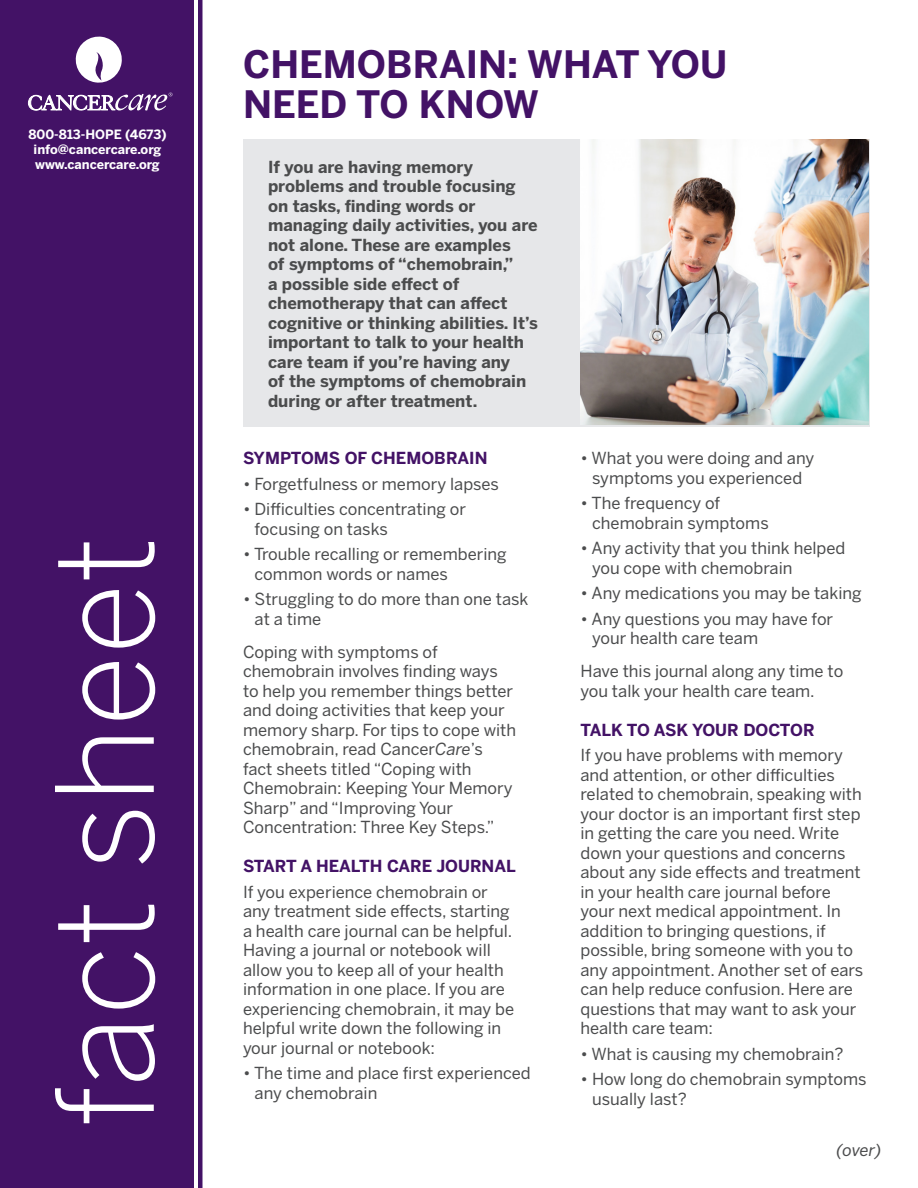
<style>
.page{position:relative;width:918px;height:1188px;background:#fff}
.page>*{position:absolute;margin:0;border:0;box-sizing:border-box;transform-origin:0 0}
.t1{font:300 133.5px "Benton Sans";color:#fff}
.t2{font:700 37.5px/40.5px "Benton Sans";color:#431266}
.Leadder{font:16.5px/19.5px "Benton Sans";color:#4b4c4d}
.Main_Intro{font:700 16.5px/19.5px "Benton Sans";color:#4b4c4d}
.Leadder-2{font:700 16.5px "Benton Sans";color:#431266}
.Leadder-3{font:italic 16.5px "Benton Sans";color:#4b4c4d}
.t3{font:700 12.75px "Benton Sans";color:#fff}
.s1{font-style:italic}
</style>
<div class="page">
<div style="left:0;top:0;width:193px;height:1188px;background:#431266"></div>
<hr style="left:198px;top:0;width:4px;height:1188px;background:#431266">
<div style="left:243px;top:140px;width:626px;height:287px;background:#e6e7e9"></div>
<svg style="left:75px;top:36px;width:47px;height:47px"></svg>
<svg style="left:28px;top:93px;width:144px;height:17px"></svg>
<img style="left:580px;top:140px;width:289px;height:284px">
<p class="t3" style="left:28px;top:127px;width:140px">800-813-HOPE (4673)</p>
<p class="t3" style="left:34px;top:142px;width:129px">info@cancercare.org</p>
<p class="t3" style="left:35px;top:157px;width:126px">www.cancercare.org</p>
<p class="t1" style="left:27px;top:1127px;width:592px;rotate:-90deg">fact sheet</p>
<p class="t2" style="left:243px;top:43px;width:486px">CHEMOBRAIN: WHAT YOU<br>NEED TO KNOW</p>
<p class="Main_Intro" style="left:268px;top:157px;width:271px">If you are having memory problems and trouble focusing on tasks, finding words or managing daily activities, you are not alone. These are examples<br>of symptoms of “chemobrain,”<br>a possible side effect of chemotherapy that can affect cognitive or thinking abilities. It’s important to talk to your health care team if you’re having any<br>of the symptoms of chemobrain during or after treatment.</p>
<p class="Leadder-2" style="left:243px;top:449px;width:246px">SYMPTOMS OF CHEMOBRAIN</p>
<p class="Leadder" style="left:243px;top:474px;width:257px">• Forgetfulness or memory lapses</p>
<p class="Leadder" style="left:255px;top:499px;width:213px;text-indent:-12px">• Difficulties concentrating or focusing on tasks</p>
<p class="Leadder" style="left:255px;top:544px;width:254px;text-indent:-12px">• Trouble recalling or remembering common words or names</p>
<p class="Leadder" style="left:255px;top:589px;width:275px;text-indent:-12px">• Struggling to do more than one task at a time</p>
<p class="Leadder" style="left:243px;top:642px;width:275px">Coping with symptoms of chemobrain involves finding ways to help you remember things better and doing activities that keep your memory sharp. For tips to cope with chemobrain, read Cancer<span class="s1">Care</span>’s fact sheets titled “Coping with<br>Chemobrain: Keeping Your Memory<br>Sharp” and “Improving Your<br>Concentration: Three Key Steps.”</p>
<p class="Leadder-2" style="left:243px;top:857px;width:274px">START A HEALTH CARE JOURNAL</p>
<p class="Leadder" style="left:243px;top:882px;width:273px">If you experience chemobrain or any treatment side effects, starting a health care journal can be helpful.<br>Having a journal or notebook will allow you to keep all of your health information in one place. If you are experiencing chemobrain, it may be helpful write down the following in your journal or notebook:</p>
<p class="Leadder" style="left:255px;top:1063px;width:278px;text-indent:-12px">• The time and place first experienced any chemobrain</p>
<p class="Leadder" style="left:580px;top:448px;width:235px;text-align:center">• What you were doing and any symptoms you experienced</p>
<p class="Leadder" style="left:592px;top:493px;width:178px;text-indent:-12px">• The frequency of chemobrain symptoms</p>
<p class="Leadder" style="left:592px;top:538px;width:255px;text-indent:-12px">• Any activity that you think helped you cope with chemobrain</p>
<p class="Leadder" style="left:580px;top:583px;width:283px">• Any medications you may be taking</p>
<p class="Leadder" style="left:592px;top:609px;width:243px;text-indent:-12px">• Any questions you may have for your health care team</p>
<p class="Leadder" style="left:580px;top:661px;width:264px">Have this journal along any time to you talk your health care team.</p>
<p class="Leadder-2" style="left:580px;top:720px;width:236px">TALK TO ASK YOUR DOCTOR</p>
<p class="Leadder" style="left:580px;top:745px;width:284px">If you have problems with memory and attention, or other difficulties related to chemobrain, speaking with your doctor is an important first step in getting the care you need. Write down your questions and concerns about any side effects and treatment in your health care journal before your next medical appointment. In addition to bringing questions, if possible, bring someone with you to any appointment. Another set of ears can help reduce confusion. Here are questions that may want to ask your health care team:</p>
<p class="Leadder" style="left:580px;top:1044px;width:265px">• What is causing my chemobrain?</p>
<p class="Leadder" style="left:592px;top:1069px;width:276px;text-indent:-12px">• How long do chemobrain symptoms usually last?</p>
<p class="Leadder-3" style="left:836px;top:1140px;width:47px">(over)</p>
</div>
